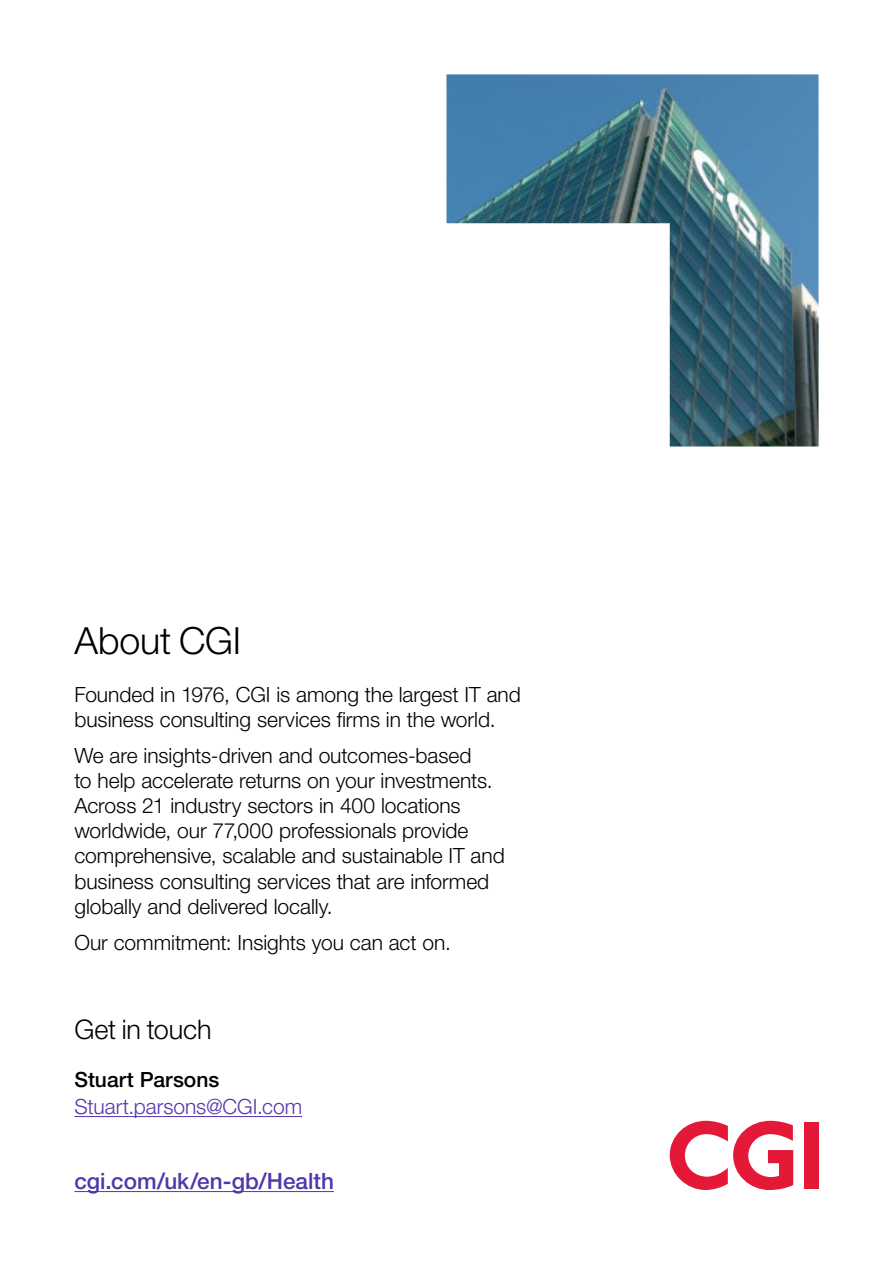
<style>
.page{position:relative;width:893px;height:1263px;background:#fff}
.page>*{position:absolute;margin:0;border:0;box-sizing:border-box;transform-origin:0 0}
.t1{font:300 37.5px "Helvetica Neue LT Pro";letter-spacing:-.005em;color:#000}
.t2{font:300 27px "Helvetica Neue LT Pro";letter-spacing:-.005em;color:#000}
.t3{font:500 22.5px "Helvetica Neue LT Pro";color:#5236ab}
.t4{font:300 21px/25.2px "Helvetica Neue LT Pro";color:#000}
.t5{font:300 21px "Helvetica Neue LT Pro";color:#5236ab}
.t6{font:500 21px "Helvetica Neue LT Pro";color:#000}
</style>
<div class="page">
<svg style="left:670px;top:1121px;width:123px;height:69px"></svg>
<div style="left:804px;top:1122px;width:15px;height:66px;background:#e31937"></div>
<hr style="left:74px;top:1116px;width:228px;height:1px;background:#5236ab">
<hr style="left:74px;top:1191px;width:260px;height:1px;background:#5236ab">
<img style="left:446px;top:74px;width:373px;height:372px">
<h1 class="t1" style="left:74px;top:618px;width:168px">About CGI</h1>
<p class="t4" style="left:74px;top:681px;width:448px">Founded in 1976, CGI is among the largest IT and business consulting services firms in the world.</p>
<p class="t4" style="left:74px;top:742px;width:432px">We are insights-driven and outcomes-based<br>to help accelerate returns on your investments.<br>Across 21 industry sectors in 400 locations worldwide, our 77,000 professionals provide comprehensive, scalable and sustainable IT and business consulting services that are informed globally and delivered locally.</p>
<p class="t4" style="left:74px;top:929px;width:378px">Our commitment: Insights you can act on.</p>
<p class="t2" style="left:74px;top:1013px;width:139px">Get in touch</p>
<p class="t6" style="left:74px;top:1066px;width:146px">Stuart Parsons</p>
<p class="t5" style="left:74px;top:1093px;width:229px">Stuart.parsons@CGI.com</p>
<p class="t3" style="left:74px;top:1167px;width:261px">cgi.com/uk/en-gb/Health</p>
</div>
